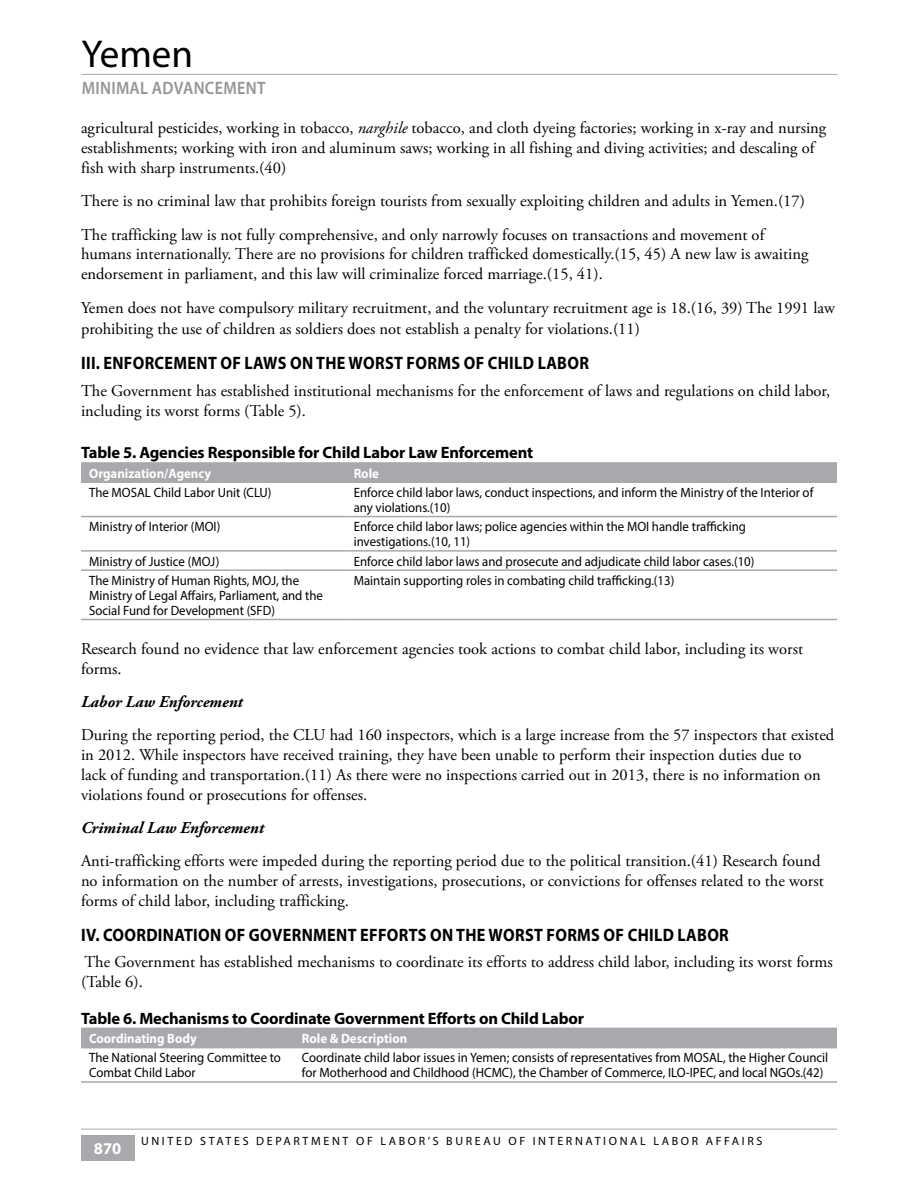
<style>
.page{position:relative;width:918px;height:1188px;background:#fff}
.page>*{position:absolute;margin:0;border:0;box-sizing:border-box;transform-origin:0 0}
.t1{font:39px "Myriad Pro";color:#000}
.H1-MAIN_HEADS{font:700 18px "Myriad Pro";letter-spacing:.02em;color:#000;scale:.9 1}
.t2{font:600 18px "Myriad Pro";letter-spacing:.02em;color:#939598;scale:.9 1}
.t3{font:16.5px/19.8px "Adobe Garamond Pro";color:#000}
.TABLE_TITLES{font:700 16.5px "Myriad Pro";letter-spacing:-.01em;color:#000}
.t4{font:italic 700 16.5px "Adobe Garamond Pro";color:#000}
.t5{font:700 16.5px "Myriad Pro";color:#fff}
.TABLE_TEXT{font:13.5px/15px "Myriad Pro";color:#000;scale:.95 1}
.TABLE_TEXT-2{font:700 13.5px "Myriad Pro";color:#fff;scale:.95 1}
.t6{font:12px "Myriad Pro";letter-spacing:.22em;color:#000}
.s1{font-style:italic}
</style>
<div class="page">
<div style="left:81px;top:1136px;width:53px;height:25px;background:#a7a9ac"></div>
<hr style="left:81px;top:1129px;width:756px;height:1px;background:#a7a9ac">
<hr style="left:82px;top:74px;width:756px;height:1px;background:#a7a9ac">
<div style="left:81px;top:464px;width:756px;height:18px;background:#a7a9ac"></div>
<hr style="left:81px;top:462px;width:265px;height:2px;background:#a7a9ac">
<hr style="left:346px;top:462px;width:491px;height:2px;background:#a7a9ac">
<hr style="left:81px;top:482px;width:265px;height:1px;background:#a7a9ac">
<hr style="left:346px;top:482px;width:491px;height:1px;background:#a7a9ac">
<hr style="left:81px;top:516px;width:265px;height:1px;background:#a7a9ac">
<hr style="left:346px;top:516px;width:491px;height:1px;background:#a7a9ac">
<hr style="left:81px;top:550px;width:265px;height:2px;background:#a7a9ac">
<hr style="left:346px;top:550px;width:491px;height:2px;background:#a7a9ac">
<hr style="left:81px;top:569px;width:265px;height:2px;background:#a7a9ac">
<hr style="left:346px;top:569px;width:491px;height:2px;background:#a7a9ac">
<hr style="left:81px;top:619px;width:265px;height:1px;background:#a7a9ac">
<hr style="left:346px;top:619px;width:491px;height:1px;background:#a7a9ac">
<div style="left:81px;top:1029px;width:756px;height:18px;background:#a7a9ac"></div>
<hr style="left:81px;top:1028px;width:213px;height:1px;background:#a7a9ac">
<hr style="left:294px;top:1028px;width:543px;height:1px;background:#a7a9ac">
<hr style="left:81px;top:1047px;width:213px;height:1px;background:#a7a9ac">
<hr style="left:294px;top:1047px;width:543px;height:1px;background:#a7a9ac">
<hr style="left:81px;top:1081px;width:213px;height:2px;background:#a7a9ac">
<hr style="left:294px;top:1081px;width:543px;height:2px;background:#a7a9ac">
<h1 class="t1" style="left:82px;top:30px;width:113px">Yemen</h1>
<p class="t2" style="left:82px;top:77px;width:206px">MINIMAL ADVANCEMENT</p>
<p class="t3" style="left:81px;top:119px;width:747px">agricultural pesticides, working in tobacco, <span class="s1">narghile</span> tobacco, and cloth dyeing factories; working in x-ray and nursing establishments; working with iron and aluminum saws; working in all fishing and diving activities; and descaling of fish with sharp instruments.(40)</p>
<p class="t3" style="left:81px;top:192px;width:726px">There is no criminal law that prohibits foreign tourists from sexually exploiting children and adults in Yemen.(17)</p>
<p class="t3" style="left:81px;top:225px;width:729px">The trafficking law is not fully comprehensive, and only narrowly focuses on transactions and movement of humans internationally. There are no provisions for children trafficked domestically.(15, 45) A new law is awaiting endorsement in parliament, and this law will criminalize forced marriage.(15, 41).</p>
<p class="t3" style="left:81px;top:297px;width:755px;line-height:21.6px">Yemen does not have compulsory military recruitment, and the voluntary recruitment age is 18.(16, 39) The 1991 law prohibiting the use of children as soldiers does not establish a penalty for violations.(11)</p>
<h2 class="H1-MAIN_HEADS" style="left:81px;top:351px;width:566px">III. ENFORCEMENT OF LAWS ON THE WORST FORMS OF CHILD LABOR</h2>
<p class="t3" style="left:81px;top:381px;width:751px">The Government has established institutional mechanisms for the enforcement of laws and regulations on child labor, including its worst forms (Table 5).</p>
<h4 class="TABLE_TITLES" style="left:81px;top:442px;width:454px">Table 5. Agencies Responsible for Child Labor Law Enforcement</h4>
<p class="TABLE_TEXT-2" style="left:89px;top:464px;width:130px">Organization/Agency</p>
<p class="TABLE_TEXT-2" style="left:354px;top:464px;width:28px">Role</p>
<p class="TABLE_TEXT" style="left:89px;top:485px;width:194px">The MOSAL Child Labor Unit (CLU)</p>
<p class="TABLE_TEXT" style="left:354px;top:485px;width:485px">Enforce child labor laws, conduct inspections, and inform the Ministry of the Interior of any violations.(10)</p>
<p class="TABLE_TEXT" style="left:89px;top:519px;width:140px">Ministry of Interior (MOI)</p>
<p class="TABLE_TEXT" style="left:354px;top:519px;width:415px">Enforce child labor laws; police agencies within the MOI handle trafficking investigations.(10, 11)</p>
<p class="TABLE_TEXT" style="left:89px;top:553px;width:139px">Ministry of Justice (MOJ)</p>
<p class="TABLE_TEXT" style="left:354px;top:553px;width:423px">Enforce child labor laws and prosecute and adjudicate child labor cases.(10)</p>
<p class="TABLE_TEXT" style="left:89px;top:573px;width:248px">The Ministry of Human Rights, MOJ, the<br>Ministry of Legal Affairs, Parliament, and the<br>Social Fund for Development (SFD)</p>
<p class="TABLE_TEXT" style="left:354px;top:573px;width:339px">Maintain supporting roles in combating child trafficking.(13)</p>
<p class="t3" style="left:81px;top:639px;width:724px">Research found no evidence that law enforcement agencies took actions to combat child labor, including its worst forms.</p>
<p class="t4" style="left:81px;top:692px;width:163px">Labor Law Enforcement</p>
<p class="t3" style="left:81px;top:726px;width:755px">During the reporting period, the CLU had 160 inspectors, which is a large increase from the 57 inspectors that existed in 2012. While inspectors have received training, they have been unable to perform their inspection duties due to<br>lack of funding and transportation.(11) As there were no inspections carried out in 2013, there is no information on violations found or prosecutions for offenses.</p>
<p class="t4" style="left:81px;top:818px;width:185px">Criminal Law Enforcement</p>
<p class="t3" style="left:81px;top:852px;width:744px">Anti-trafficking efforts were impeded during the reporting period due to the political transition.(41) Research found no information on the number of arrests, investigations, prosecutions, or convictions for offenses related to the worst forms of child labor, including trafficking.</p>
<h2 class="H1-MAIN_HEADS" style="left:81px;top:923px;width:721px">IV. COORDINATION OF GOVERNMENT EFFORTS ON THE WORST FORMS OF CHILD LABOR</h2>
<p class="t3" style="left:81px;top:953px;width:753px">The Government has established mechanisms to coordinate its efforts to address child labor, including its worst forms (Table 6).</p>
<h4 class="TABLE_TITLES" style="left:81px;top:1007px;width:505px">Table 6. Mechanisms to Coordinate Government Efforts on Child Labor</h4>
<p class="TABLE_TEXT-2" style="left:89px;top:1030px;width:115px">Coordinating Body</p>
<p class="TABLE_TEXT-2" style="left:302px;top:1030px;width:112px">Role &amp; Description</p>
<p class="TABLE_TEXT" style="left:89px;top:1050px;width:204px">The National Steering Committee to<br>Combat Child Labor</p>
<p class="TABLE_TEXT" style="left:302px;top:1050px;width:556px">Coordinate child labor issues in Yemen; consists of representatives from MOSAL, the Higher Council for Motherhood and Childhood (HCMC), the Chamber of Commerce, ILO-IPEC, and local NGOs.(42)</p>
<p class="t5" style="left:94px;top:1138px;width:29px">870</p>
<p class="t6" style="left:141px;top:1133px;width:623px">UNITED STATES DEPARTMENT OF LABOR’S BUREAU OF INTERNATIONAL LABOR AFFAIRS</p>
</div>
